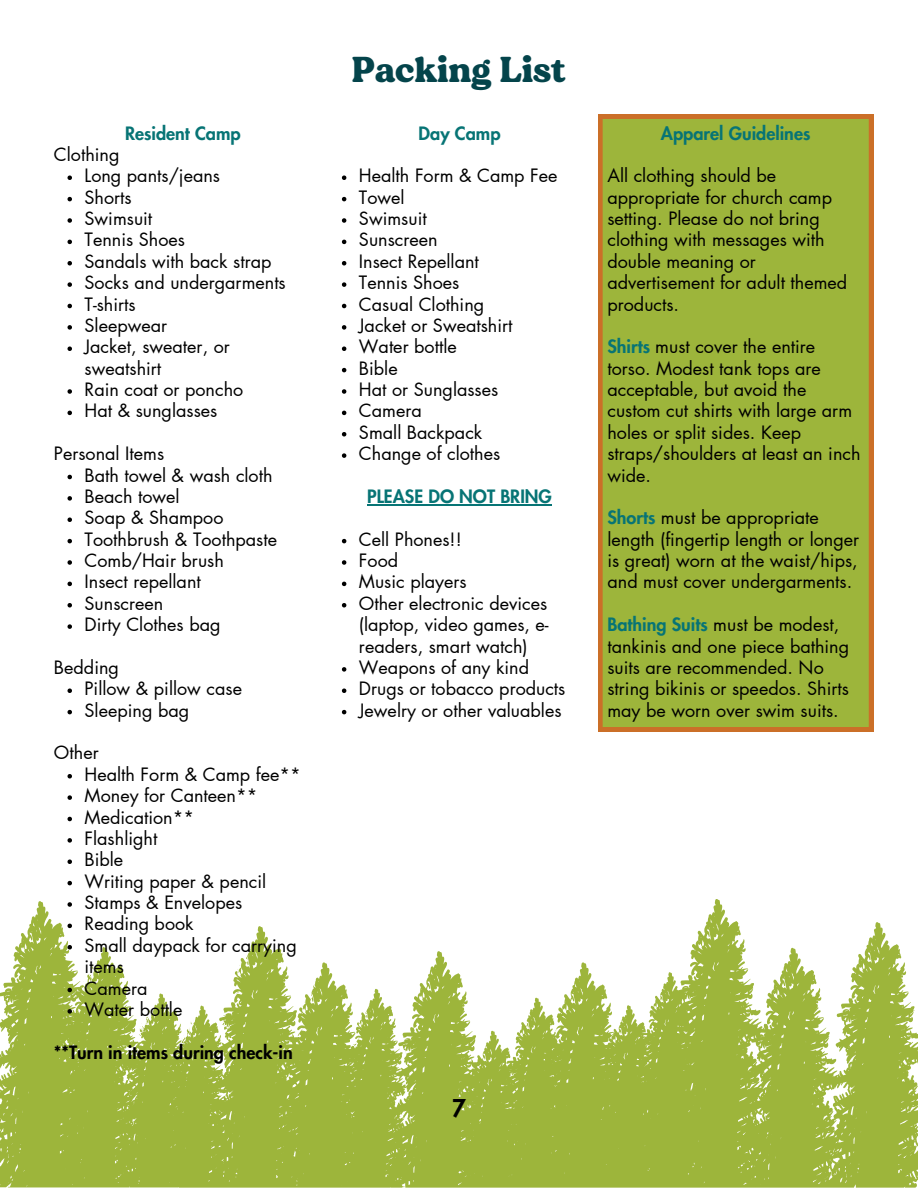
<style>
.page{position:relative;width:918px;height:1188px;background:#fff}
.page>*{position:absolute;margin:0;border:0;box-sizing:border-box;transform-origin:0 0}
.t1{font:36px "MADE Dillan";color:#04444b}
.t2{font:800 24px "Futura LT Pro";color:#000}
.t3{font:18px/21.3px "Futura LT Pro";color:#000}
.t4{font:800 18px "Futura LT Pro";color:#077475}
.t5{font:800 18px "Futura LT Pro";color:#000}
.s1{font-weight:800;color:#077475}
</style>
<div class="page">
<svg style="left:0;top:899px;width:918px;height:289px;fill:#9db53b"></svg>
<div style="left:598px;top:114px;width:275px;height:618px;background:#9db53b"></div>
<svg style="left:67px;top:176px;width:5px;height:4px"></svg>
<svg style="left:67px;top:197px;width:5px;height:4px"></svg>
<svg style="left:67px;top:218px;width:5px;height:5px"></svg>
<svg style="left:67px;top:240px;width:5px;height:4px"></svg>
<svg style="left:67px;top:261px;width:5px;height:5px"></svg>
<svg style="left:67px;top:282px;width:5px;height:5px"></svg>
<svg style="left:67px;top:304px;width:5px;height:4px"></svg>
<svg style="left:67px;top:325px;width:5px;height:5px"></svg>
<svg style="left:67px;top:346px;width:5px;height:5px"></svg>
<svg style="left:67px;top:389px;width:5px;height:5px"></svg>
<svg style="left:67px;top:411px;width:5px;height:4px"></svg>
<svg style="left:67px;top:475px;width:5px;height:4px"></svg>
<svg style="left:67px;top:496px;width:5px;height:5px"></svg>
<svg style="left:67px;top:518px;width:5px;height:4px"></svg>
<svg style="left:67px;top:539px;width:5px;height:4px"></svg>
<svg style="left:67px;top:560px;width:5px;height:5px"></svg>
<svg style="left:67px;top:582px;width:5px;height:4px"></svg>
<svg style="left:67px;top:603px;width:5px;height:5px"></svg>
<svg style="left:67px;top:624px;width:5px;height:5px"></svg>
<svg style="left:67px;top:688px;width:5px;height:5px"></svg>
<svg style="left:67px;top:710px;width:5px;height:4px"></svg>
<svg style="left:67px;top:774px;width:5px;height:4px"></svg>
<svg style="left:67px;top:795px;width:5px;height:5px"></svg>
<svg style="left:67px;top:817px;width:5px;height:4px"></svg>
<svg style="left:67px;top:838px;width:5px;height:5px"></svg>
<svg style="left:67px;top:860px;width:5px;height:4px"></svg>
<svg style="left:67px;top:881px;width:5px;height:4px"></svg>
<svg style="left:67px;top:902px;width:5px;height:5px"></svg>
<svg style="left:67px;top:924px;width:5px;height:4px"></svg>
<svg style="left:67px;top:945px;width:5px;height:5px"></svg>
<svg style="left:67px;top:988px;width:5px;height:4px"></svg>
<svg style="left:67px;top:1009px;width:5px;height:5px"></svg>
<svg style="left:342px;top:176px;width:4px;height:4px"></svg>
<svg style="left:342px;top:197px;width:4px;height:4px"></svg>
<svg style="left:342px;top:218px;width:4px;height:5px"></svg>
<svg style="left:342px;top:240px;width:4px;height:4px"></svg>
<svg style="left:342px;top:261px;width:4px;height:5px"></svg>
<svg style="left:342px;top:282px;width:4px;height:5px"></svg>
<svg style="left:342px;top:304px;width:4px;height:4px"></svg>
<svg style="left:342px;top:325px;width:4px;height:5px"></svg>
<svg style="left:342px;top:346px;width:4px;height:5px"></svg>
<svg style="left:342px;top:368px;width:4px;height:4px"></svg>
<svg style="left:342px;top:389px;width:4px;height:5px"></svg>
<svg style="left:342px;top:411px;width:4px;height:4px"></svg>
<svg style="left:342px;top:432px;width:4px;height:4px"></svg>
<svg style="left:342px;top:453px;width:4px;height:5px"></svg>
<hr style="left:367px;top:504px;width:185px;height:1px;background:#077475">
<svg style="left:342px;top:539px;width:4px;height:4px"></svg>
<svg style="left:342px;top:560px;width:4px;height:5px"></svg>
<svg style="left:342px;top:582px;width:4px;height:4px"></svg>
<svg style="left:342px;top:603px;width:4px;height:5px"></svg>
<svg style="left:342px;top:667px;width:4px;height:5px"></svg>
<svg style="left:342px;top:688px;width:4px;height:5px"></svg>
<svg style="left:342px;top:710px;width:4px;height:4px"></svg>
<p class="t4" style="left:125px;top:125px;width:117px">Resident Camp</p>
<p class="t3" style="left:54px;top:144px;width:67px">Clothing</p>
<p class="t3" style="left:85px;top:166px;width:137px">Long pants/jeans</p>
<p class="t3" style="left:85px;top:187px;width:49px">Shorts</p>
<p class="t3" style="left:85px;top:209px;width:69px">Swimsuit</p>
<p class="t3" style="left:85px;top:230px;width:102px">Tennis Shoes</p>
<p class="t3" style="left:85px;top:251px;width:188px">Sandals with back strap</p>
<p class="t3" style="left:85px;top:273px;width:203px">Socks and undergarments</p>
<p class="t3" style="left:85px;top:294px;width:53px">T-shirts</p>
<p class="t3" style="left:85px;top:315px;width:84px">Sleepwear</p>
<p class="t3" style="left:85px;top:337px;width:147px">Jacket, sweater, or sweatshirt</p>
<p class="t3" style="left:85px;top:380px;width:160px">Rain coat or poncho</p>
<p class="t3" style="left:85px;top:401px;width:134px">Hat &amp; sunglasses</p>
<p class="t3" style="left:54px;top:444px;width:112px">Personal Items</p>
<p class="t3" style="left:85px;top:465px;width:190px">Bath towel &amp; wash cloth</p>
<p class="t3" style="left:85px;top:486px;width:97px">Beach towel</p>
<p class="t3" style="left:85px;top:508px;width:140px">Soap &amp; Shampoo</p>
<p class="t3" style="left:85px;top:529px;width:194px">Toothbrush &amp; Toothpaste</p>
<p class="t3" style="left:85px;top:551px;width:141px">Comb/Hair brush</p>
<p class="t3" style="left:85px;top:572px;width:118px">Insect repellant</p>
<p class="t3" style="left:85px;top:593px;width:80px">Sunscreen</p>
<p class="t3" style="left:85px;top:615px;width:137px">Dirty Clothes bag</p>
<p class="t3" style="left:54px;top:657px;width:66px">Bedding</p>
<p class="t3" style="left:85px;top:679px;width:159px">Pillow &amp; pillow case</p>
<p class="t3" style="left:85px;top:700px;width:106px">Sleeping bag</p>
<p class="t3" style="left:54px;top:743px;width:46px">Other</p>
<p class="t3" style="left:85px;top:764px;width:218px">Health Form &amp; Camp fee**</p>
<p class="t3" style="left:85px;top:786px;width:174px">Money for Canteen**</p>
<p class="t3" style="left:85px;top:807px;width:111px">Medication**</p>
<p class="t3" style="left:85px;top:828px;width:74px">Flashlight</p>
<p class="t3" style="left:85px;top:850px;width:40px">Bible</p>
<p class="t3" style="left:85px;top:871px;width:183px">Writing paper &amp; pencil</p>
<p class="t3" style="left:85px;top:893px;width:159px">Stamps &amp; Envelopes</p>
<p class="t3" style="left:85px;top:914px;width:111px">Reading book</p>
<p class="t3" style="left:85px;top:935px;width:214px">Small daypack for carrying items</p>
<p class="t3" style="left:85px;top:978px;width:64px">Camera</p>
<p class="t3" style="left:85px;top:999px;width:99px">Water bottle</p>
<h3 class="t5" style="left:54px;top:1044px;width:240px">**Turn in items during check-in</h3>
<p class="t1" style="left:352px;top:47px;width:216px">Packing List</p>
<h3 class="t4" style="left:419px;top:125px;width:83px">Day Camp</h3>
<p class="t3" style="left:359px;top:166px;width:200px">Health Form &amp; Camp Fee</p>
<p class="t3" style="left:359px;top:187px;width:47px">Towel</p>
<p class="t3" style="left:359px;top:209px;width:69px">Swimsuit</p>
<p class="t3" style="left:359px;top:230px;width:80px">Sunscreen</p>
<p class="t3" style="left:359px;top:251px;width:121px">Insect Repellant</p>
<p class="t3" style="left:359px;top:273px;width:102px">Tennis Shoes</p>
<p class="t3" style="left:359px;top:294px;width:127px">Casual Clothing</p>
<p class="t3" style="left:359px;top:315px;width:155px">Jacket or Sweatshirt</p>
<p class="t3" style="left:359px;top:337px;width:99px">Water bottle</p>
<p class="t3" style="left:359px;top:358px;width:40px">Bible</p>
<p class="t3" style="left:359px;top:380px;width:141px">Hat or Sunglasses</p>
<p class="t3" style="left:359px;top:401px;width:64px">Camera</p>
<p class="t3" style="left:359px;top:422px;width:125px">Small Backpack</p>
<p class="t3" style="left:359px;top:444px;width:143px">Change of clothes</p>
<h2 class="t4" style="left:367px;top:488px;width:186px">PLEASE DO NOT BRING</h2>
<p class="t3" style="left:359px;top:529px;width:104px">Cell Phones!!</p>
<p class="t3" style="left:359px;top:551px;width:41px">Food</p>
<p class="t3" style="left:359px;top:572px;width:109px">Music players</p>
<p class="t3" style="left:359px;top:593px;width:191px;text-align:justify">Other electronic devices (laptop, video games, e&shy;readers, smart watch)</p>
<p class="t3" style="left:359px;top:657px;width:172px">Weapons of any kind</p>
<p class="t3" style="left:359px;top:679px;width:208px">Drugs or tobacco products</p>
<p class="t3" style="left:359px;top:700px;width:204px">Jewelry or other valuables</p>
<h1 class="t4" style="left:661px;top:125px;width:151px">Apparel Guidelines</h1>
<h3 class="t3" style="left:607px;top:166px;width:241px">All clothing should be appropriate for church camp setting. Please do not bring clothing with messages with double meaning or advertisement for adult themed products.</h3>
<p class="t3" style="left:607px;top:337px;width:255px"><span class="s1">Shirts</span> must cover the entire torso. Modest tank tops are acceptable, but avoid the custom cut shirts with large arm holes or split sides. Keep straps/shoulders at least an inch wide.</p>
<p class="t3" style="left:607px;top:508px;width:253px"><span class="s1">Shorts</span> must be appropriate length (fingertip length or longer is great) worn at the waist/hips, and must cover undergarments.</p>
<p class="t3" style="left:607px;top:615px;width:243px"><span class="s1">Bathing Suits</span> must be modest, tankinis and one piece bathing suits are recommended. No string bikinis or speedos. Shirts may be worn over swim suits.</p>
<p class="t2" style="left:452px;top:1098px;width:15px">7</p>
</div>
